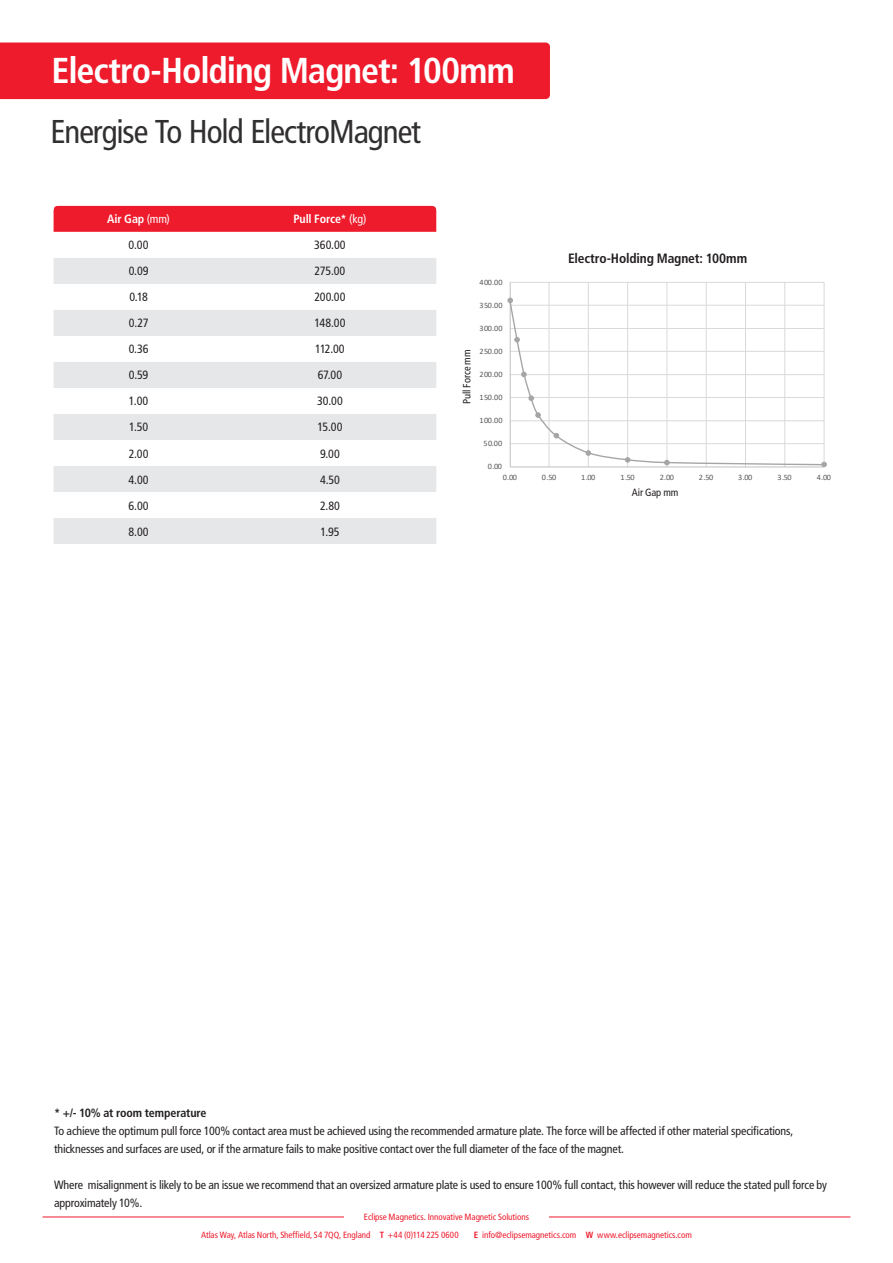
<style>
.page{position:relative;width:893px;height:1263px;background:#fff}
.page>*{position:absolute;margin:0;border:0;box-sizing:border-box;transform-origin:0 0}
.t1{font:700 condensed 36px "Frutiger";letter-spacing:-.03em;color:#fff}
.t2{font:condensed 33px "Frutiger";letter-spacing:-.03em;color:#312f30}
.t3{font:700 condensed 13.5px "Frutiger";letter-spacing:-.01em;color:#231f20}
.t4{font:condensed 12px/18px "Frutiger";letter-spacing:-.015em;color:#231f20}
.t5{font:700 condensed 12px "Frutiger";letter-spacing:-.01em;color:#231f20}
.t6{font:700 condensed 12px "Frutiger";letter-spacing:-.01em;color:#fff}
.t7{font:condensed 10.5px "Frutiger";letter-spacing:-.01em;color:#231f20}
.t8{font:condensed 9px/18px "Frutiger";letter-spacing:-.005em;color:#ee1b2c}
.t9{font:8.25px "Calibri";letter-spacing:-.06em;color:#595959}
.s1{font-weight:400}
.s2{font-weight:700}
</style>
<div class="page">
<hr style="left:43px;top:1216px;width:301px;height:1px;background:#ee1b2c">
<hr style="left:549px;top:1216px;width:301px;height:1px;background:#ee1b2c">
<div style="left:54px;top:206px;width:382px;height:26px;background:#ee1b2c"></div>
<svg style="left:54px;top:258px;width:382px;height:286px;fill:#e6e7e9"></svg>
<svg style="left:49px;top:202px;width:9px;height:8px"></svg>
<svg style="left:432px;top:202px;width:9px;height:8px"></svg>
<div style="left:0;top:43px;width:550px;height:56px;background:#ee1b2c"></div>
<svg style="left:507px;top:282px;width:320px;height:186px"></svg>
<p class="t1" style="left:52px;top:49px;width:465px">Electro-Holding Magnet: 100mm</p>
<p class="t2" style="left:51px;top:112px;width:372px">Energise To Hold ElectroMagnet</p>
<p class="t6" style="left:107px;top:212px;width:64px">Air Gap <span class="s1">(mm)</span></p>
<p class="t6" style="left:293px;top:212px;width:75px">Pull Force* <span class="s1">(kg)</span></p>
<p class="t4" style="left:129px;top:236px;width:21px">0.00</p>
<p class="t4" style="left:314px;top:236px;width:33px">360.00</p>
<p class="t4" style="left:129px;top:262px;width:21px">0.09</p>
<p class="t4" style="left:315px;top:262px;width:32px">275.00</p>
<p class="t4" style="left:129px;top:288px;width:20px">0.18</p>
<p class="t4" style="left:314px;top:288px;width:33px">200.00</p>
<p class="t4" style="left:129px;top:314px;width:21px">0.27</p>
<p class="t4" style="left:314px;top:314px;width:32px">148.00</p>
<p class="t4" style="left:129px;top:340px;width:21px">0.36</p>
<p class="t4" style="left:315px;top:340px;width:31px">112.00</p>
<p class="t4" style="left:129px;top:366px;width:21px">0.59</p>
<p class="t4" style="left:318px;top:366px;width:26px">67.00</p>
<p class="t4" style="left:129px;top:392px;width:21px">1.00</p>
<p class="t4" style="left:317px;top:392px;width:27px">30.00</p>
<p class="t4" style="left:129px;top:418px;width:21px">1.50</p>
<p class="t4" style="left:318px;top:418px;width:26px">15.00</p>
<p class="t4" style="left:129px;top:444px;width:21px">2.00</p>
<p class="t4" style="left:320px;top:444px;width:21px">9.00</p>
<p class="t4" style="left:129px;top:470px;width:22px">4.00</p>
<p class="t4" style="left:320px;top:470px;width:21px">4.50</p>
<p class="t4" style="left:129px;top:496px;width:22px">6.00</p>
<p class="t4" style="left:320px;top:496px;width:21px">2.80</p>
<p class="t4" style="left:129px;top:522px;width:22px">8.00</p>
<p class="t4" style="left:320px;top:522px;width:21px">1.95</p>
<p class="t7" style="left:461px;top:404px;width:56px;rotate:-90deg">Pull Force mm</p>
<p class="t9" style="left:479px;top:276px;width:25px">400.00</p>
<p class="t9" style="left:479px;top:299px;width:25px">350.00</p>
<p class="t9" style="left:479px;top:322px;width:25px">300.00</p>
<p class="t9" style="left:479px;top:346px;width:25px">250.00</p>
<p class="t9" style="left:479px;top:368px;width:25px">200.00</p>
<p class="t9" style="left:479px;top:392px;width:25px">150.00</p>
<p class="t9" style="left:479px;top:415px;width:25px">100.00</p>
<p class="t9" style="left:484px;top:438px;width:20px">50.00</p>
<p class="t9" style="left:488px;top:461px;width:16px">0.00</p>
<p class="t3" style="left:568px;top:250px;width:181px">Electro-Holding Magnet: 100mm</p>
<p class="t9" style="left:503px;top:472px;width:16px">0.00</p>
<p class="t9" style="left:542px;top:472px;width:16px">0.50</p>
<p class="t9" style="left:581px;top:472px;width:16px">1.00</p>
<p class="t9" style="left:620px;top:472px;width:16px">1.50</p>
<p class="t9" style="left:660px;top:472px;width:16px">2.00</p>
<p class="t9" style="left:699px;top:472px;width:16px">2.50</p>
<p class="t9" style="left:738px;top:472px;width:16px">3.00</p>
<p class="t9" style="left:777px;top:472px;width:16px">3.50</p>
<p class="t9" style="left:817px;top:472px;width:16px">4.00</p>
<p class="t7" style="left:632px;top:486px;width:48px">Air Gap mm</p>
<p class="t5" style="left:54px;top:1106px;width:154px">* +/- 10% at room temperature</p>
<p class="t4" style="left:54px;top:1122px;width:741px">To achieve the optimum pull force 100% contact area must be achieved using the recommended armature plate. The force will be affected if other material specifications, thicknesses and surfaces are used, or if the armature fails to make positive contact over the full diameter of the face of the magnet.</p>
<p class="t4" style="left:54px;top:1176px;width:775px">Where misalignment is likely to be an issue we recommend that an oversized armature plate is used to ensure 100% full contact, this however will reduce the stated pull force by approximately 10%.</p>
<p class="t8" style="left:201px;top:1208px;width:329px;text-indent:163px">Eclipse Magnetics. Innovative Magnetic Solutions<br>Atlas Way, Atlas North, Sheffield, S4 7QQ, England <span class="s2">T</span> +44 (0)114 225 0600</p>
<p class="t8" style="left:474px;top:1226px;width:219px"><span class="s2">E</span> info@eclipsemagnetics.com <span class="s2">W</span> www.eclipsemagnetics.com</p>
</div>
